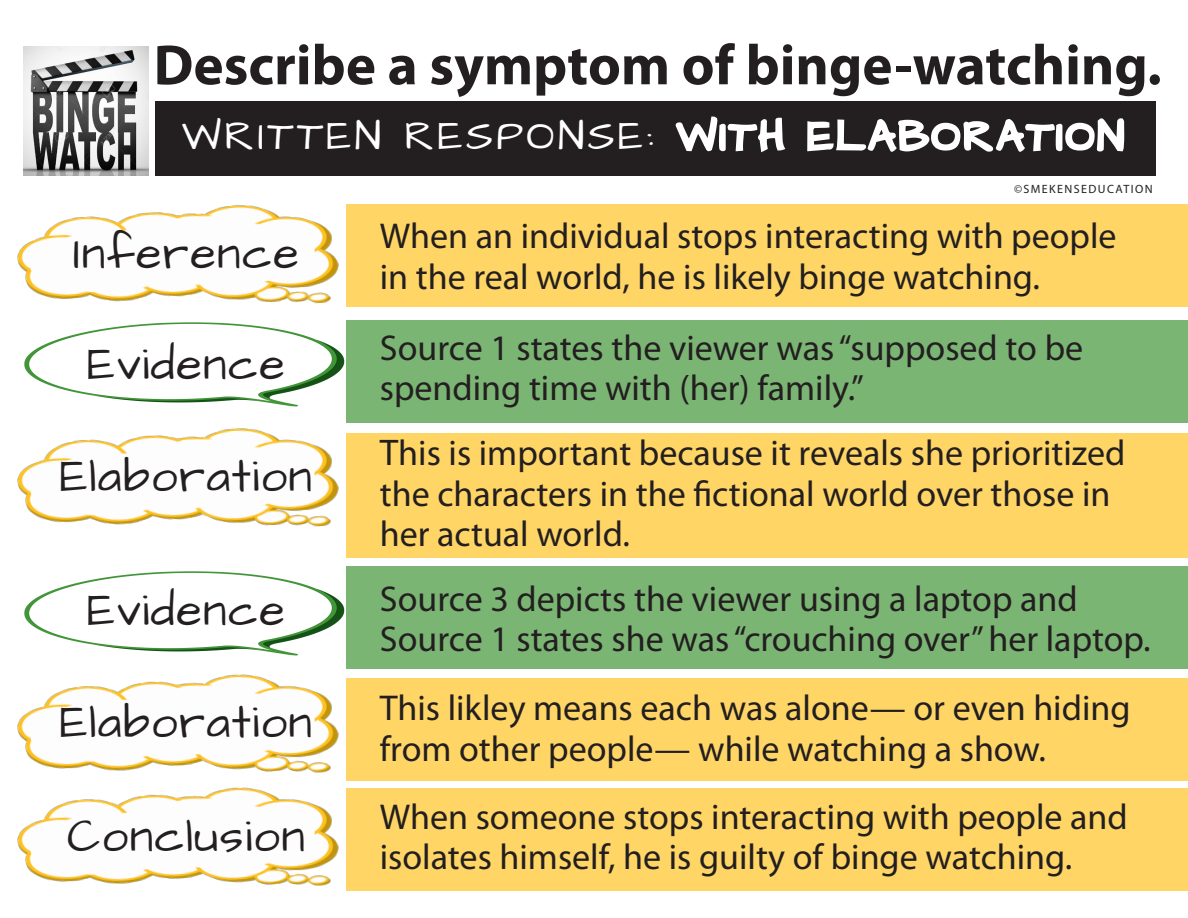
<style>
.page{position:relative;width:1188px;height:918px;background:#fff}
.page>*{position:absolute;margin:0;border:0;box-sizing:border-box;transform-origin:0 0}
.t1{font:700 57.15px "Myriad Pro";color:#231f20}
.t2{font:47.1px "Architects Daughter";letter-spacing:.03em;color:#231f20}
.t3{font:42px "Architects Daughter";letter-spacing:.08em;color:#fff}
.t4{font:36px/40.5px "Myriad Pro";color:#231f20}
.t5{font:12px "Myriad Pro";letter-spacing:.12em;color:#231f20}
.s1{font-size:37.2px}
</style>
<div class="page">
<div style="left:346px;top:788px;width:842px;height:103px;background:#ffd565"></div>
<div style="left:346px;top:678px;width:842px;height:103px;background:#ffd565"></div>
<div style="left:346px;top:566px;width:842px;height:103px;background:#7bb574"></div>
<div style="left:346px;top:434px;width:842px;height:124px;background:#ffd565"></div>
<div style="left:346px;top:320px;width:842px;height:103px;background:#7bb574"></div>
<div style="left:346px;top:204px;width:842px;height:103px;background:#ffd565"></div>
<div style="left:155px;top:101px;width:1001px;height:75px;background:#231f20"></div>
<img style="left:23px;top:46px;width:125px;height:130px">
<img style="left:17px;top:791px;width:322px;height:95px">
<img style="left:24px;top:571px;width:321px;height:84px">
<img style="left:17px;top:205px;width:322px;height:99px">
<img style="left:24px;top:322px;width:321px;height:84px">
<img style="left:17px;top:427px;width:322px;height:100px">
<img style="left:17px;top:674px;width:322px;height:117px">
<p class="t1" style="left:154px;top:28px;width:1010px">Describe a symptom of binge-watching.</p>
<p class="t3" style="left:182px;top:108px;width:944px">WRITTEN RESPONSE: WITH ELABORATION</p>
<p class="t2" style="left:73px;top:221px;width:227px">Inference</p>
<p class="t2" style="left:87px;top:333px;width:199px">Evidence</p>
<p class="t2" style="left:60px;top:445px;width:254px">Elaboration</p>
<p class="t2" style="left:87px;top:579px;width:199px">Evidence</p>
<p class="t2" style="left:60px;top:691px;width:254px">Elaboration</p>
<p class="t2" style="left:67px;top:804px;width:239px">Conclusion</p>
<p class="t5" style="left:1014px;top:181px;width:140px">©SMEKENSEDUCATION</p>
<p class="t4" style="left:380px;top:216px;width:738px">When an individual stops interacting with people in the real world, he is likely binge watching.</p>
<p class="t4" style="left:380px;top:327px;width:705px">Source 1 states the viewer was “supposed to be spending time with (her) family.”</p>
<p class="t4" style="left:380px;top:432px;width:747px"><span class="s1">T</span>his is important because it reveals she prioritized the characters in the fictional world over those in her actual world.</p>
<p class="t4" style="left:380px;top:578px;width:772px">Source 3 depicts the viewer using a laptop and<br>Source 1 states she was “crouching over” her laptop.</p>
<p class="t4" style="left:380px;top:687px;width:752px">This likley means each was alone— or even hiding from other people— while watching a show.</p>
<p class="t4" style="left:380px;top:796px;width:750px">When someone stops interacting with people and isolates himself, he is guilty of binge watching.</p>
</div>
